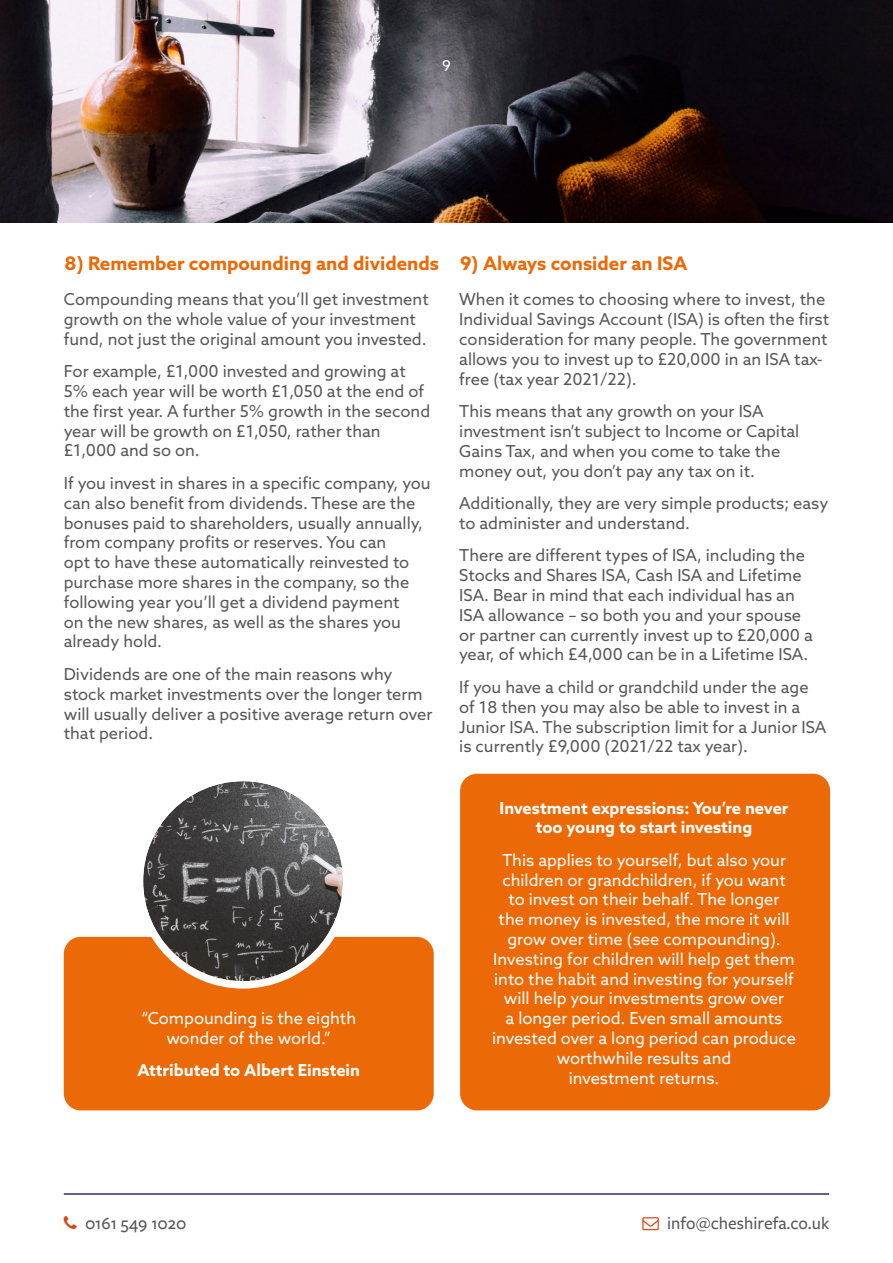
<style>
.page{position:relative;width:893px;height:1263px;background:#fff}
.page>*{position:absolute;margin:0;border:0;box-sizing:border-box;transform-origin:0 0}
.t1{font:700 18.75px "Azo Sans";color:#ec6907}
.t2{font:500 18px "Freight Sans Pro";color:#575756}
.t3{font:16.5px/19.8px "Azo Sans";color:#575756}
.t4{font:16.5px/19.8px "Azo Sans";color:#fff;text-align:center}
.t5{font:700 16.5px/19.8px "Azo Sans";color:#fff;text-align:center}
.t6{font:15px "Azo Sans";color:#fff}
</style>
<div class="page">
<img style="left:0;top:0;width:893px;height:223px">
<hr style="left:64px;top:1193px;width:765px;height:2px;background:#2d2c6a">
<div style="left:64px;top:937px;width:370px;height:173px;background:#ec6907;border-radius:17px"></div>
<img style="left:143px;top:781px;width:200px;height:200px;border-radius:100px">
<div style="left:136px;top:774px;width:214px;height:214px;border:8px solid #fff;border-radius:50%"></div>
<div style="left:460px;top:774px;width:370px;height:336px;background:#ec6907;border-radius:17px"></div>
<p class="t6" style="left:442px;top:56px;width:10px">9</p>
<p class="t1" style="left:65px;top:251px;width:376px">8) Remember compounding and dividends</p>
<p class="t3" style="left:64px;top:289px;width:366px">Compounding means that you’ll get investment growth on the whole value of your investment fund, not just the original amount you invested.</p>
<p class="t3" style="left:64px;top:361px;width:368px">For example, £1,000 invested and growing at 5% each year will be worth £1,050 at the end of the first year. A further 5% growth in the second year will be growth on £1,050, rather than £1,000 and so on.</p>
<p class="t3" style="left:64px;top:473px;width:368px">If you invest in shares in a specific company, you can also benefit from dividends. These are the bonuses paid to shareholders, usually annually, from company profits or reserves. You can<br>opt to have these automatically reinvested to purchase more shares in the company, so the following year you’ll get a dividend payment<br>on the new shares, as well as the shares you already hold.</p>
<p class="t3" style="left:64px;top:664px;width:370px">Dividends are one of the main reasons why stock market investments over the longer term will usually deliver a positive average return over that period.</p>
<p class="t4" style="left:141px;top:1008px;width:216px">“Compounding is the eighth wonder of the world.”</p>
<p class="t5" style="left:137px;top:1060px;width:224px">Attributed to Albert Einstein</p>
<p class="t1" style="left:460px;top:251px;width:229px">9) Always consider an ISA</p>
<p class="t3" style="left:459px;top:289px;width:371px">When it comes to choosing where to invest, the Individual Savings Account (ISA) is often the first consideration for many people. The government allows you to invest up to £20,000 in an ISA tax&shy;free (tax year 2021/22).</p>
<p class="t3" style="left:459px;top:401px;width:342px">This means that any growth on your ISA investment isn’t subject to Income or Capital Gains Tax, and when you come to take the money out, you don’t pay any tax on it.</p>
<p class="t3" style="left:459px;top:493px;width:371px">Additionally, they are very simple products; easy to administer and understand.</p>
<p class="t3" style="left:459px;top:545px;width:355px">There are different types of ISA, including the Stocks and Shares ISA, Cash ISA and Lifetime ISA. Bear in mind that each individual has an ISA allowance – so both you and your spouse or partner can currently invest up to £20,000 a year, of which £4,000 can be in a Lifetime ISA.</p>
<p class="t3" style="left:459px;top:677px;width:369px">If you have a child or grandchild under the age of 18 then you may also be able to invest in a Junior ISA. The subscription limit for a Junior ISA is currently £9,000 (2021/22 tax year).</p>
<p class="t5" style="left:499px;top:797px;width:291px">Investment expressions: You’re never too young to start investing</p>
<p class="t4" style="left:492px;top:850px;width:306px">This applies to yourself, but also your children or grandchildren, if you want<br>to invest on their behalf. The longer<br>the money is invested, the more it will grow over time (see compounding).<br>Investing for children will help get them into the habit and investing for yourself will help your investments grow over<br>a longer period. Even small amounts invested over a long period can produce worthwhile results and<br>investment returns.</p>
<p class="t2" style="left:85px;top:1211px;width:103px">0161 549 1020</p>
<p class="t2" style="left:667px;top:1211px;width:163px">info@cheshirefa.co.uk</p>
</div>
